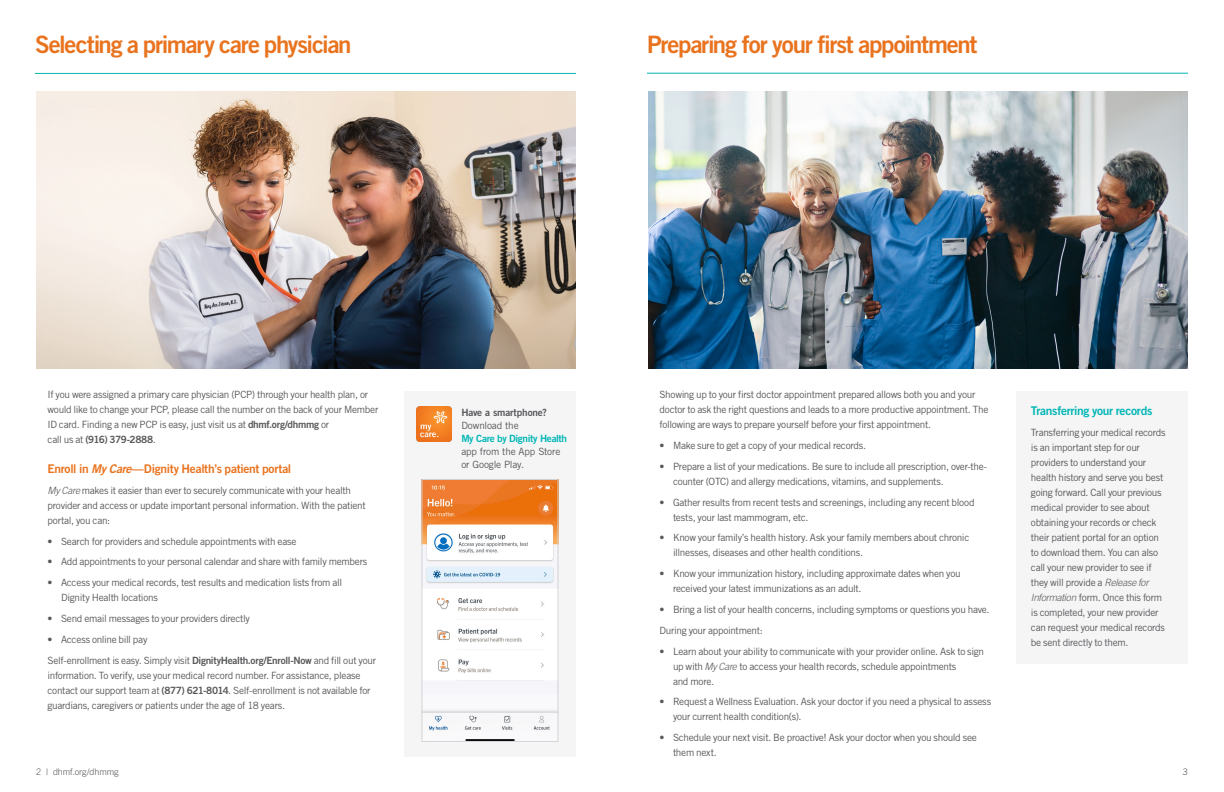
<style>
.page{position:relative;width:1224px;height:792px;background:#fff}
.page>*{position:absolute;margin:0;border:0;box-sizing:border-box;transform-origin:0 0}
.Table_of_Contents__H{font:24px "Trade Gothic LT Std Bd 2";letter-spacing:-.05em;color:#e9731e}
.subhead_bold_orange{font:12px "Trade Gothic LT Std Bd 2";letter-spacing:-.025em;color:#e9731e}
.subhead_bold_orange-2{font:12px "Trade Gothic LT Std Bd 2";letter-spacing:-.02em;color:#00b6b5}
.body___lyon{font:10px/15px "Trade Gothic LT Std";letter-spacing:-.03em;color:#57585a}
.subhead_bold_orange-3{font:10px/15px "Trade Gothic LT Std";letter-spacing:-.03em;color:#57585a}
.TOC-header{font:300 9px "Trade Gothic LT Std";letter-spacing:-.01em;color:#57585a}
.s1{font-family:"Trade Gothic LT Std Bd 2"}
.s2{font-style:italic}
.s3{font-weight:300;font-style:italic}
.s4{font-family:"Trade Gothic LT Std Bd 2";color:#00b6b5}
</style>
<div class="page">
<img style="left:36px;top:91px;width:540px;height:277px">
<img style="left:648px;top:91px;width:540px;height:277px">
<div style="left:1016px;top:391px;width:172px;height:272px;background:#f5f5f6"></div>
<hr style="left:35px;top:73px;width:541px;height:1px;background:#00b6b5">
<hr style="left:647px;top:73px;width:541px;height:1px;background:#00b6b5">
<div style="left:404px;top:391px;width:172px;height:366px;background:#f5f5f6"></div>
<img style="left:416px;top:407px;width:35px;height:35px">
<img style="left:423px;top:481px;width:133px;height:259px">
<div style="left:421px;top:479px;width:137px;height:263px;border:1px solid #d1d2d4"></div>
<p class="Table_of_Contents__H" style="left:35px;top:30px;width:318px">Selecting a primary care physician</p>
<p class="Table_of_Contents__H" style="left:647px;top:30px;width:332px">Preparing for your first appointment</p>
<p class="body___lyon" style="left:48px;top:387px;width:332px">If you were assigned a primary care physician (PCP) through your health plan, or would like to change your PCP, please call the number on the back of your Member ID card. Finding a new PCP is easy, just visit us at <span class="s1">dhmf.org/dhmmg</span> or<br>call us at <span class="s1">(916) 379-2888</span>.</p>
<p class="subhead_bold_orange" style="left:48px;top:461px;width:245px">Enroll in <span class="s2">MyCare</span>—Dignity Health’s patient portal</p>
<p class="body___lyon" style="left:48px;top:483px;width:320px"><span class="s3">My Care</span> makes it easier than ever to securely communicate with your health provider and access or update important personal information. With the patient portal, you can:</p>
<p class="body___lyon" style="left:48px;top:534px;width:251px">• Search for providers and schedule appointments with ease</p>
<p class="body___lyon" style="left:48px;top:554px;width:321px">• Add appointments to your personal calendar and share with family members</p>
<p class="body___lyon" style="left:61px;top:575px;width:283px;text-indent:-14px">• Access your medical records, test results and medication lists from all<br>Dignity Health locations</p>
<p class="body___lyon" style="left:48px;top:611px;width:204px">• Send email messages to your providers directly</p>
<p class="body___lyon" style="left:48px;top:632px;width:101px">• Access online bill pay</p>
<p class="subhead_bold_orange-3" style="left:48px;top:652px;width:330px">Self-enrollment is easy. Simply visit <span class="s1">DignityHealth.org/Enroll-Now</span> and fill out your information. To verify, use your medical record number. For assistance, please contact our support team at <span class="s1">(877) 621-8014</span>. Self-enrollment is not available for guardians, caregivers or patients under the age of 18 years.</p>
<p class="body___lyon" style="left:461px;top:405px;width:107px;line-height:13px"><span class="s1">Have a smartphone?<br></span>Download the<br><span class="s4">My Care by Dignity Health </span>app from the App Store or Google Play.</p>
<p class="body___lyon" style="left:660px;top:387px;width:330px">Showing up to your first doctor appointment prepared allows both you and your doctor to ask the right questions and leads to a more productive appointment. The following are ways to prepare yourself before your first appointment.</p>
<p class="body___lyon" style="left:660px;top:438px;width:208px">• Make sure to get a copy of your medical records.</p>
<p class="body___lyon" style="left:673px;top:459px;width:316px;text-indent:-14px">• Prepare a list of your medications. Be sure to include all prescription, over-the&shy;counter (OTC) and allergy medications, vitamins, and supplements.</p>
<p class="body___lyon" style="left:673px;top:495px;width:303px;text-indent:-14px">• Gather results from recent tests and screenings, including any recent blood tests, your last mammogram, etc.</p>
<p class="body___lyon" style="left:673px;top:530px;width:298px;text-indent:-14px">• Know your family’s health history. Ask your family members about chronic illnesses, diseases and other health conditions.</p>
<p class="body___lyon" style="left:673px;top:566px;width:289px;text-indent:-14px">• Know your immunization history, including approximate dates when you received your latest immunizations as an adult.</p>
<p class="body___lyon" style="left:660px;top:602px;width:332px">• Bring a list of your health concerns, including symptoms or questions you have.</p>
<p class="subhead_bold_orange-3" style="left:660px;top:623px;width:105px">During your appointment:</p>
<p class="body___lyon" style="left:673px;top:643px;width:313px;text-indent:-14px">• Learn about your ability to communicate with your provider online. Ask to sign up with <span class="s3">My Care</span> to access your health records, schedule appointments<br>and more.</p>
<p class="body___lyon" style="left:673px;top:694px;width:320px;text-indent:-14px">• Request a Wellness Evaluation. Ask your doctor if you need a physical to assess your current health condition(s).</p>
<p class="body___lyon" style="left:673px;top:730px;width:305px;text-indent:-14px">• Schedule your next visit. Be proactive! Ask your doctor when you should see them next.</p>
<p class="subhead_bold_orange-2" style="left:1031px;top:403px;width:123px">Transferring your records</p>
<p class="body___lyon" style="left:1031px;top:425px;width:136px">Transferring your medical records is an important step for our providers to understand your health history and serve you best going forward. Call your previous medical provider to see about obtaining your records or check their patient portal for an option to download them. You can also call your new provider to see if they will provide a <span class="s3">Release for<br>Information</span> form. Once this form is completed, your new provider can request your medical records be sent directly to them.</p>
<p class="TOC-header" style="left:36px;top:767px;width:84px">2 | dhmf.org/dhmmg</p>
<p class="TOC-header" style="left:1183px;top:767px;width:7px">3</p>
</div>
